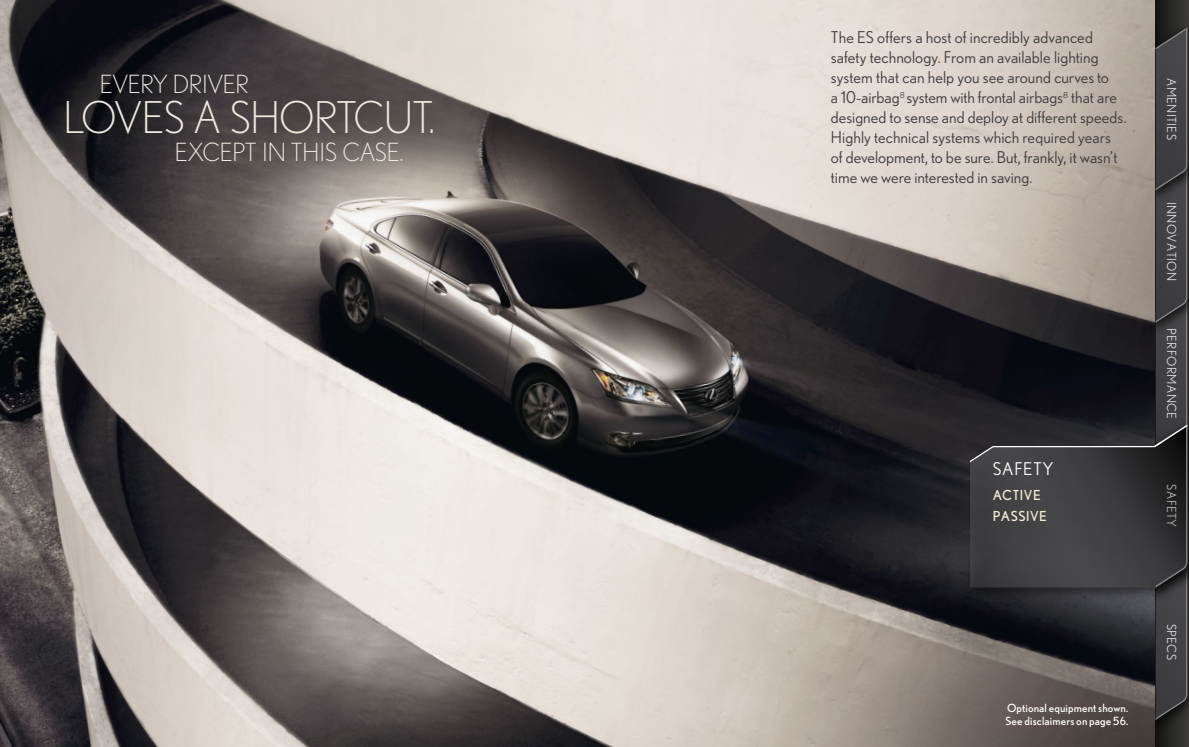
<style>
.page{position:relative;width:1189px;height:747px;background:#fff}
.page>*{position:absolute;margin:0;border:0;box-sizing:border-box;transform-origin:0 0}
.t1{font:300 43.75px "Nobel";letter-spacing:-.02em;color:#eceae0}
.t2{font:300 25px "Nobel";letter-spacing:-.02em;color:#eceae0}
.t3{font:17.5px "Nobel";letter-spacing:.04em;color:#fff}
.t4{font:16.25px/20px "Nobel";color:#3e3d40}
.t5{font:13.75px/21.2px "Nobel";letter-spacing:.04em;color:#f3ecd4}
.t6{font:12.5px "Nobel";letter-spacing:.03em;color:#d9dadb}
.t7{font:12.5px "Nobel";letter-spacing:.03em;color:#fff}
.t8{font:12.5px "Nobel";letter-spacing:.03em;color:#b1b3b4}
.t9{font:11.25px/12.5px "Nobel";letter-spacing:.01em;color:#fff}
</style>
<div class="page">
<img style="left:0;top:0;width:1155px;height:747px">
<svg style="left:1155px;top:0;width:33px;height:747px"></svg>
<img style="left:1155px;top:607px;width:33px;height:132px">
<img style="left:1186px;top:342px;width:2px;height:73px">
<img style="left:1186px;top:209px;width:2px;height:133px">
<img style="left:1155px;top:18px;width:33px;height:191px">
<svg style="left:969px;top:27px;width:217px;height:693px;background:#625e5c"></svg>
<p class="t2" style="left:100px;top:69px;width:151px">EVERY DRIVER</p>
<p class="t1" style="left:63px;top:92px;width:373px">LOVES A SHORTCUT.</p>
<p class="t2" style="left:175px;top:138px;width:230px">EXCEPT IN THIS CASE.</p>
<p class="t4" style="left:830px;top:27px;width:297px">The ES offers a host of incredibly advanced safety technology. From an available lighting system that can help you see around curves to<br>a 10-airbag<sup>8</sup> system with frontal airbags<sup>8</sup> that are designed to sense and deploy at different speeds.<br>Highly technical systems which required years of development, to be sure. But, frankly, it wasn’t time we were interested in saving.</p>
<p class="t3" style="left:992px;top:459px;width:62px">SAFETY</p>
<p class="t5" style="left:992px;top:484px;width:56px">ACTIVE<br>PASSIVE</p>
<p class="t9" style="left:1005px;top:702px;width:124px">Optional equipment shown.<br>See disclaimers on page 56.</p>
<p class="t6" style="left:1178px;top:78px;width:63px;rotate:90deg">AMENITIES</p>
<p class="t6" style="left:1178px;top:202px;width:81px;rotate:90deg">INNOVATION</p>
<p class="t6" style="left:1178px;top:328px;width:92px;rotate:90deg">PERFORMANCE</p>
<p class="t8" style="left:1178px;top:484px;width:44px;rotate:90deg">SAFETY</p>
<p class="t7" style="left:1178px;top:489px;width:44px;rotate:90deg">SAFETY</p>
<p class="t6" style="left:1178px;top:624px;width:38px;rotate:90deg">SPECS</p>
</div>
